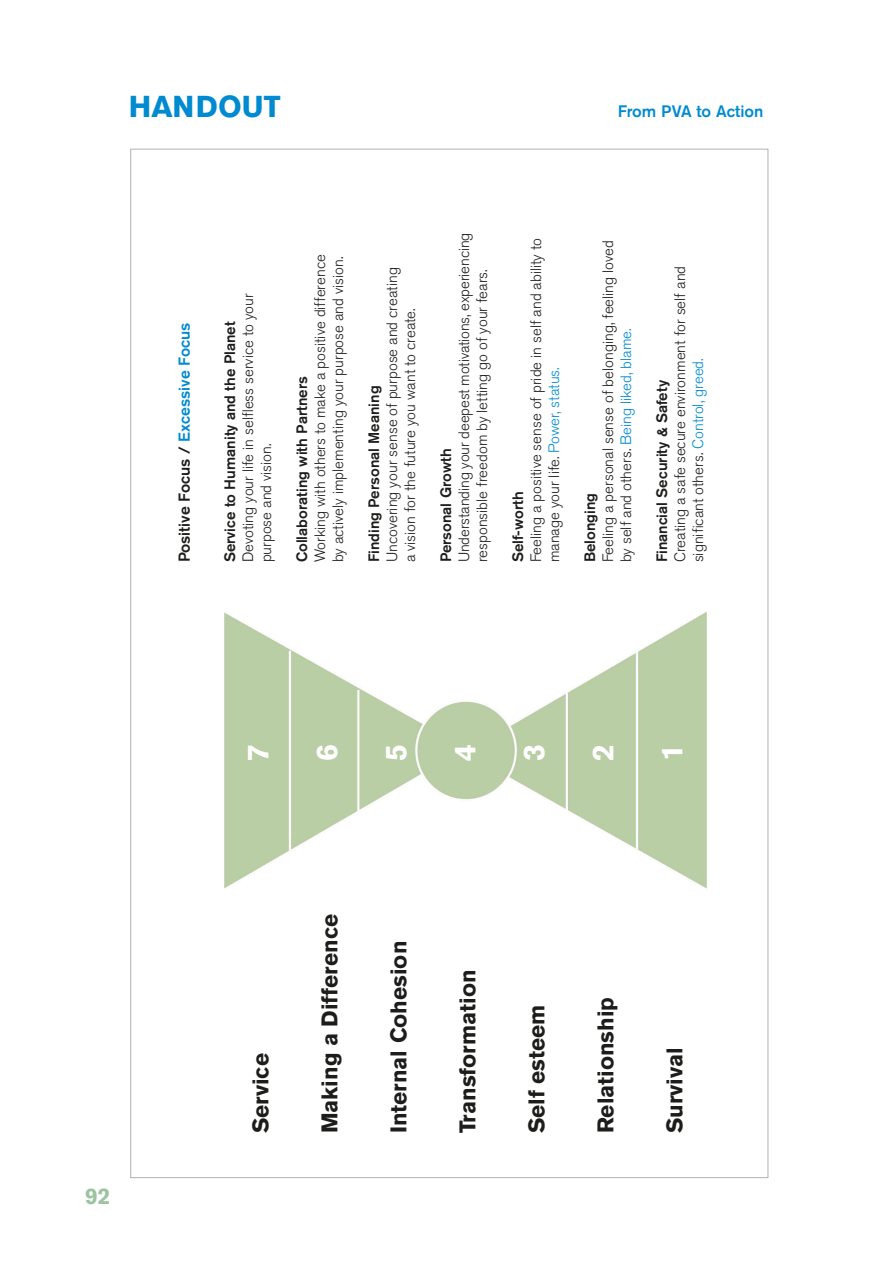
<style>
.page{position:relative;width:893px;height:1263px;background:#fff}
.page>*{position:absolute;margin:0;border:0;box-sizing:border-box;transform-origin:0 0}
.t1{font:700 30px "Akzidenz Grotesk Pro";color:#008ad0}
.t2{font:700 30px "Akzidenz Grotesk Pro";color:#fff}
.t3{font:700 22.5px "Akzidenz Grotesk Pro";color:#1d1d1b}
.t4{font:700 22.5px "Akzidenz Grotesk Pro";color:#9dc3a0}
.t5{font:500 16.5px "Akzidenz Grotesk Pro";color:#008ad0}
.t6{font:500 15.75px "Akzidenz Grotesk Pro";color:#1d1d1b}
.t7{font:300 15px/18px "Akzidenz Grotesk Pro";color:#1d1d1b}
.t8{font:500 15px "Akzidenz Grotesk Pro";color:#1d1d1b}
.s1{color:#008ad0}
</style>
<div class="page">
<img style="left:224px;top:611px;width:483px;height:278px">
<h1 class="t1" style="left:129px;top:87px;width:153px">HAN DOUT</h1>
<p class="t5" style="left:618px;top:100px;width:147px">From PVA to Action</p>
<p class="t6" style="left:174px;top:562px;width:241px;rotate:-90deg">Positive Focus / <span class="s1">Excessive Focus</span></p>
<p class="t7" style="left:239px;top:562px;width:271px;rotate:-90deg">Devoting your life in selfless service to your purpose and vision.</p>
<p class="t8" style="left:220px;top:562px;width:242px;rotate:-90deg">Service to Humanity and the Planet</p>
<p class="t7" style="left:311px;top:562px;width:310px;rotate:-90deg">Working with others to make a positive difference by actively implementing your purpose and vision.</p>
<p class="t8" style="left:292px;top:562px;width:188px;rotate:-90deg">Collaborating with Partners</p>
<p class="t7" style="left:383px;top:562px;width:297px;rotate:-90deg">Uncovering your sense of purpose and creating a vision for the future you want to create.</p>
<p class="t8" style="left:364px;top:562px;width:178px;rotate:-90deg">Finding Personal Meaning</p>
<p class="t7" style="left:455px;top:562px;width:331px;rotate:-90deg">Understanding your deepest motivations, experiencing responsible freedom by letting go of your fears.</p>
<p class="t8" style="left:436px;top:562px;width:115px;rotate:-90deg">Personal Growth</p>
<p class="t7" style="left:527px;top:562px;width:326px;rotate:-90deg">Feeling a positive sense of pride in self and ability to manage your life. <span class="s1">Power, status.</span></p>
<p class="t8" style="left:508px;top:562px;width:73px;rotate:-90deg">Self-worth</p>
<p class="t7" style="left:599px;top:562px;width:324px;rotate:-90deg">Feeling a personal sense of belonging, feeling loved by self and others. <span class="s1">Being liked, blame.</span></p>
<p class="t8" style="left:580px;top:562px;width:71px;rotate:-90deg">Belonging</p>
<p class="t7" style="left:671px;top:562px;width:298px;rotate:-90deg">Creating a safe secure environment for self and significant others. <span class="s1">Control, greed.</span></p>
<p class="t8" style="left:652px;top:562px;width:184px;rotate:-90deg">Financial Security &amp; Safety</p>
<h2 class="t4" style="left:85px;top:1182px;width:27px">92</h2>
<h1 class="t2" style="left:239px;top:761px;width:18px;rotate:-90deg">7</h1>
<h1 class="t2" style="left:308px;top:761px;width:18px;rotate:-90deg">6</h1>
<h1 class="t2" style="left:377px;top:761px;width:18px;rotate:-90deg">5</h1>
<h1 class="t2" style="left:446px;top:761px;width:18px;rotate:-90deg">4</h1>
<h1 class="t2" style="left:515px;top:761px;width:18px;rotate:-90deg">3</h1>
<h1 class="t2" style="left:584px;top:761px;width:18px;rotate:-90deg">2</h1>
<h1 class="t2" style="left:653px;top:761px;width:18px;rotate:-90deg">1</h1>
<h2 class="t3" style="left:246px;top:1133px;width:82px;rotate:-90deg">Service</h2>
<h2 class="t3" style="left:315px;top:1133px;width:221px;rotate:-90deg">Making a Difference</h2>
<h2 class="t3" style="left:384px;top:1133px;width:194px;rotate:-90deg">Internal Cohesion</h2>
<h2 class="t3" style="left:453px;top:1133px;width:165px;rotate:-90deg">Transformation</h2>
<h2 class="t3" style="left:522px;top:1133px;width:130px;rotate:-90deg">Self esteem</h2>
<h2 class="t3" style="left:591px;top:1133px;width:138px;rotate:-90deg">Relationship</h2>
<h2 class="t3" style="left:660px;top:1133px;width:88px;rotate:-90deg">Survival</h2>
</div>
